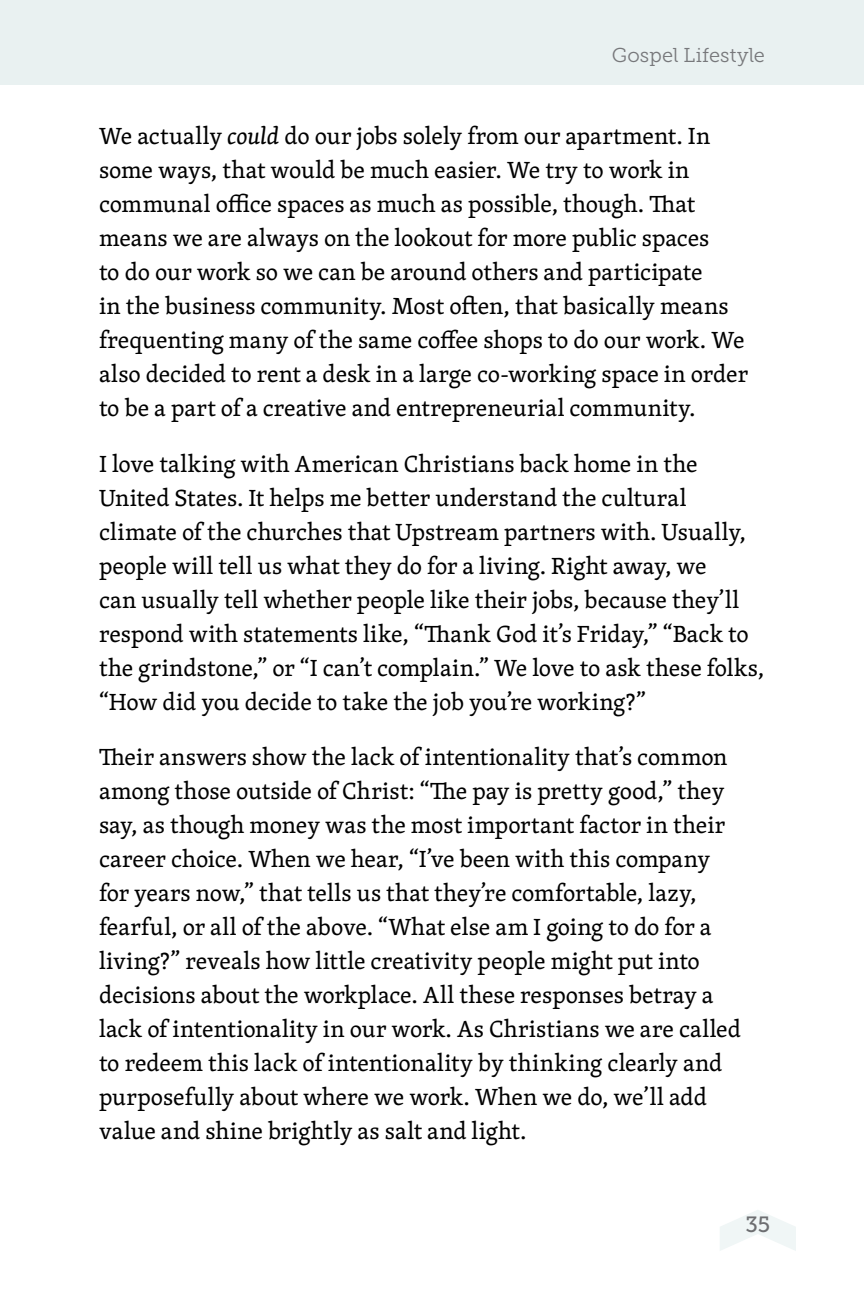
<style>
.page{position:relative;width:864px;height:1296px;background:#fff}
.page>*{position:absolute;margin:0;border:0;box-sizing:border-box;transform-origin:0 0}
.t1{font:24px/34px "Skolar Latin";color:#000}
.t2{font:22px "Museo Slab 500";color:#6d6e71}
.t3{font:20px "Museo Slab 300";letter-spacing:.005em;color:#77787b}
.s1{font-style:italic}
</style>
<div class="page">
<div style="left:0;top:0;width:864px;height:85px;background:#e9f1f1"></div>
<svg style="left:720px;top:1210px;width:76px;height:41px"></svg>
<p class="t3" style="left:612px;top:44px;width:155px">Gospel Lifestyle</p>
<p class="t1" style="left:99px;top:118px;width:651px">We actually <span class="s1">could</span> do our jobs solely from our apartment. In some ways, that would be much easier. We try to work in communal office spaces as much as possible, though. That means we are always on the lookout for more public spaces<br>to do our work so we can be around others and participate<br>in the business community. Most often, that basically means frequenting many of the same coffee shops to do our work. We also decided to rent a desk in a large co-working space in order to be a part of a creative and entrepreneurial community.</p>
<p class="t1" style="left:99px;top:446px;width:667px">I love talking with American Christians back home in the United States. It helps me better understand the cultural climate of the churches that Upstream partners with. Usually, people will tell us what they do for a living. Right away, we<br>can usually tell whether people like their jobs, because they’ll respond with statements like, “Thank God it’s Friday,” “Back to the grindstone,” or “I can’t complain.” We love to ask these folks, “How did you decide to take the job you’re working?”</p>
<p class="t1" style="left:99px;top:740px;width:643px">Their answers show the lack of intentionality that’s common among those outside of Christ: “The pay is pretty good,” they say, as though money was the most important factor in their career choice. When we hear, “I’ve been with this company for years now,” that tells us that they’re comfortable, lazy, fearful, or all of the above. “What else am I going to do for a living?” reveals how little creativity people might put into decisions about the workplace. All these responses betray a lack of intentionality in our work. As Christians we are called to redeem this lack of intentionality by thinking clearly and purposefully about where we work. When we do, we’ll add value and shine brightly as salt and light.</p>
<p class="t2" style="left:745px;top:1212px;width:26px">35</p>
</div>
